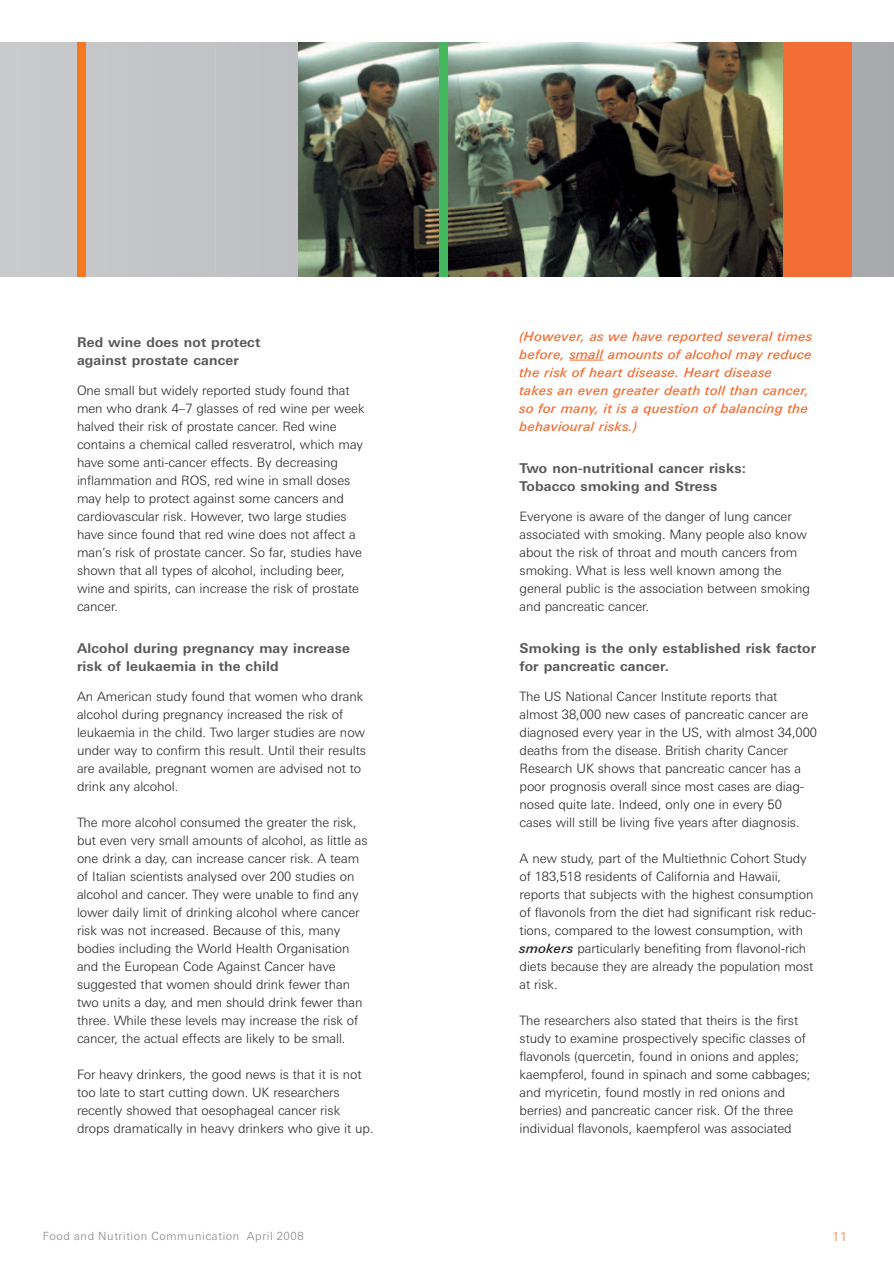
<style>
.page{position:relative;width:894px;height:1263px;background:#fff}
.page>*{position:absolute;margin:0;border:0;box-sizing:border-box;transform-origin:0 0}
.t1{font:700 13.5px/18px "LT Univers Basic";letter-spacing:.015em;color:#57585a}
.t2{font:300 12.9px/18px "LT Univers Basic";letter-spacing:-.005em;color:#231f20}
.t3{font:italic 500 12.9px/18px "LT Univers Basic";letter-spacing:.02em;color:#f26e34}
.t4{font:500 12.6px "LT Univers Basic";color:#f8ab82}
.t5{font:300 11.25px "LT Univers Basic";letter-spacing:.055em;color:#808285}
.s1{font-weight:500;font-style:italic}
</style>
<div class="page">
<svg style="left:0;top:42px;width:893px;height:319px"></svg>
<p class="t1" style="left:77px;top:334px;width:185px">Red wine does not protect against prostate cancer</p>
<p class="t2" style="left:77px;top:382px;width:289px">One small but widely reported study found that men who drank 4–7 glasses of red wine per week halved their risk of prostate cancer. Red wine contains a chemical called resveratrol, which may have some anti-cancer effects. By decreasing inflammation and ROS, red wine in small doses may help to protect against some cancers and cardiovascular risk. However, two large studies have since found that red wine does not affect a man’s risk of prostate cancer. So far, studies have shown that all types of alcohol, including beer, wine and spirits, can increase the risk of prostate cancer.</p>
<p class="t1" style="left:77px;top:640px;width:274px">Alcohol during pregnancy may increase risk of leukaemia in the child</p>
<p class="t2" style="left:77px;top:688px;width:290px">An American study found that women who drank alcohol during pregnancy increased the risk of leukaemia in the child. Two larger studies are now under way to confirm this result. Until their results are available, pregnant women are advised not to drink any alcohol.</p>
<p class="t2" style="left:77px;top:814px;width:292px">The more alcohol consumed the greater the risk, but even very small amounts of alcohol, as little as one drink a day, can increase cancer risk. A team of Italian scientists analysed over 200 studies on alcohol and cancer. They were unable to find any lower daily limit of drinking alcohol where cancer risk was not increased. Because of this, many bodies including the World Health Organisation and the European Code Against Cancer have suggested that women should drink fewer than two units a day, and men should drink fewer than three. While these levels may increase the risk of cancer, the actual effects are likely to be small.</p>
<p class="t2" style="left:77px;top:1066px;width:298px">For heavy drinkers, the good news is that it is not too late to start cutting down. UK researchers recently showed that oesophageal cancer risk drops dramatically in heavy drinkers who give it up.</p>
<p class="t5" style="left:43px;top:1231px;width:262px">Food and Nutrition Communication April 2008</p>
<p class="t3" style="left:519px;top:328px;width:294px">(However, as we have reported several times before, small amounts of alcohol may reduce the risk of heart disease. Heart disease<br>takes an even greater death toll than cancer, so for many, it is a question of balancing the behavioural risks.)</p>
<p class="t1" style="left:519px;top:460px;width:228px">Two non-nutritional cancer risks:<br>Tobacco smoking and Stress</p>
<p class="t2" style="left:519px;top:508px;width:292px">Everyone is aware of the danger of lung cancer associated with smoking. Many people also know about the risk of throat and mouth cancers from smoking. What is less well known among the general public is the association between smoking and pancreatic cancer.</p>
<p class="t1" style="left:519px;top:640px;width:298px">Smoking is the only established risk factor for pancreatic cancer.</p>
<p class="t2" style="left:519px;top:688px;width:299px">The US National Cancer Institute reports that almost 38,000 new cases of pancreatic cancer are diagnosed every year in the US, with almost 34,000 deaths from the disease. British charity Cancer Research UK shows that pancreatic cancer has a poor prognosis overall since most cases are diag&shy;nosed quite late. Indeed, only one in every 50 cases will still be living five years after diagnosis.</p>
<p class="t2" style="left:519px;top:850px;width:298px">A new study, part of the Multiethnic Cohort Study of 183,518 residents of California and Hawaii, reports that subjects with the highest consumption of flavonols from the diet had significant risk reduc&shy;tions, compared to the lowest consumption, with <span class="s1">smokers</span> particularly benefiting from flavonol-rich diets because they are already the population most at risk.</p>
<p class="t2" style="left:519px;top:1012px;width:292px">The researchers also stated that theirs is the first study to examine prospectively specific classes of flavonols (quercetin, found in onions and apples; kaempferol, found in spinach and some cabbages; and myricetin, found mostly in red onions and berries) and pancreatic cancer risk. Of the three individual flavonols, kaempferol was associated</p>
<p class="t4" style="left:831px;top:1231px;width:17px">11</p>
</div>
